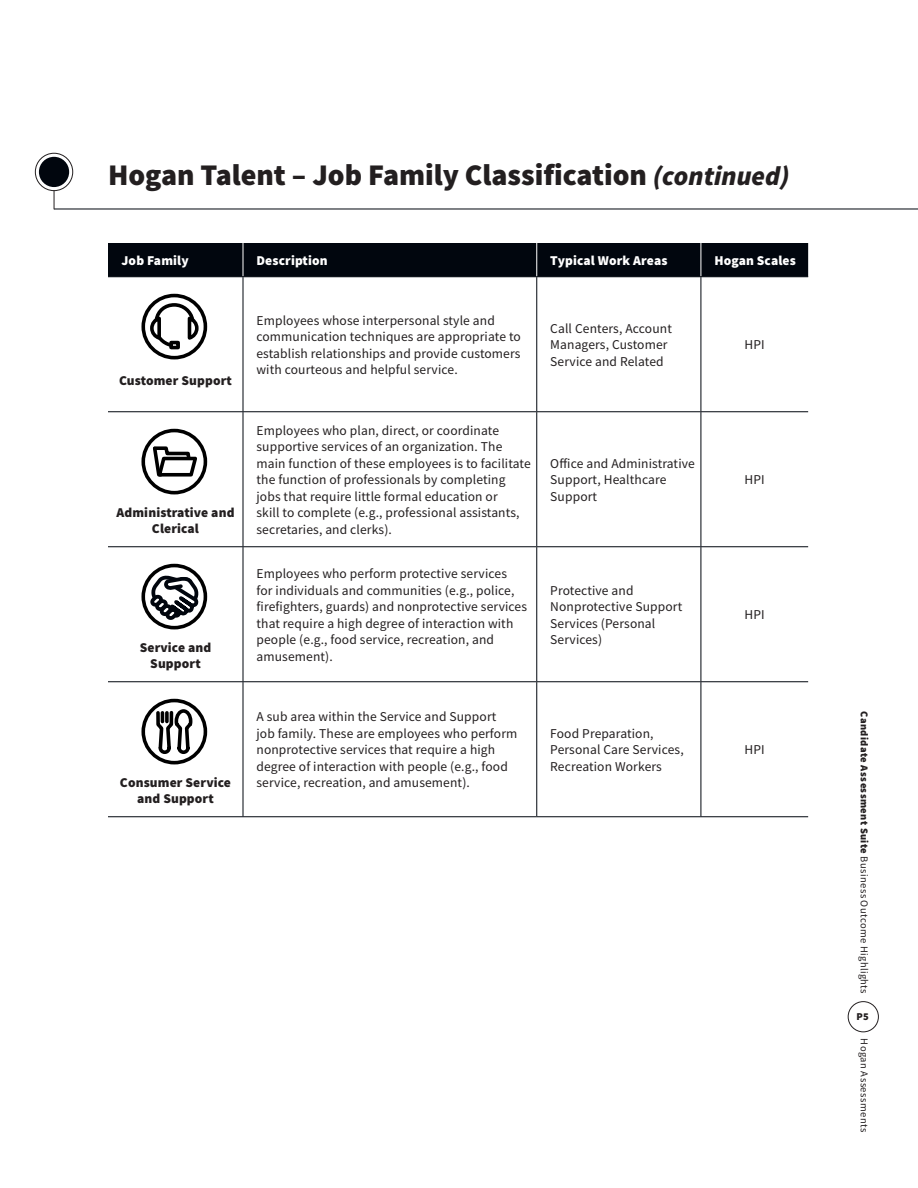
<style>
.page{position:relative;width:918px;height:1188px;background:#fff}
.page>*{position:absolute;margin:0;border:0;box-sizing:border-box;transform-origin:0 0}
.t1{font:900 30px "Source Sans Pro";color:#231f20}
.t2{font:13.5px/16.5px "Source Sans Pro";letter-spacing:.01em;color:#231f20}
.t3{font:900 13.5px/16.5px "Source Sans Pro";letter-spacing:.01em;color:#231f20;text-align:center}
.t4{font:900 13.5px "Source Sans Pro";letter-spacing:.01em;color:#fff}
.t5{font:10.5px "Source Sans Pro";letter-spacing:.04em;color:#231f20}
.t6{font:900 10.5px "Source Sans Pro";color:#231f20}
.s1{font-style:italic;font-size:27px}
.s2{font-weight:900}
</style>
<div class="page">
<div style="left:848px;top:1001px;width:31px;height:31px;border:1px solid #231f20;border-radius:50%"></div>
<hr style="left:54px;top:209px;width:864px;height:1px;background:#01060e">
<div style="left:35px;top:153px;width:38px;height:38px;border:1px solid #231f20;border-radius:50%"></div>
<div style="left:39px;top:157px;width:30px;height:30px;background:#01060e;border-radius:50%"></div>
<svg style="left:54px;top:190px;width:1px;height:19px"></svg>
<div style="left:108px;top:243px;width:700px;height:33px;background:#01060e"></div>
<hr style="left:243px;top:243px;width:1px;height:33px;background:#fff">
<hr style="left:536px;top:243px;width:1px;height:33px;background:#fff">
<hr style="left:701px;top:243px;width:1px;height:33px;background:#fff">
<hr style="left:108px;top:276px;width:135px;height:1px;background:#01060e">
<hr style="left:243px;top:276px;width:294px;height:1px;background:#01060e">
<hr style="left:243px;top:277px;width:1px;height:134px;background:#01060e">
<hr style="left:537px;top:276px;width:164px;height:1px;background:#01060e">
<hr style="left:536px;top:277px;width:1px;height:134px;background:#01060e">
<hr style="left:701px;top:276px;width:107px;height:1px;background:#01060e">
<hr style="left:701px;top:277px;width:1px;height:134px;background:#01060e">
<hr style="left:108px;top:411px;width:135px;height:1px;background:#01060e">
<hr style="left:243px;top:411px;width:294px;height:1px;background:#01060e">
<hr style="left:243px;top:412px;width:1px;height:134px;background:#01060e">
<hr style="left:537px;top:411px;width:164px;height:1px;background:#01060e">
<hr style="left:536px;top:412px;width:1px;height:134px;background:#01060e">
<hr style="left:701px;top:411px;width:107px;height:1px;background:#01060e">
<hr style="left:701px;top:412px;width:1px;height:134px;background:#01060e">
<hr style="left:108px;top:546px;width:135px;height:1px;background:#01060e">
<hr style="left:243px;top:546px;width:294px;height:1px;background:#01060e">
<hr style="left:243px;top:547px;width:1px;height:134px;background:#01060e">
<hr style="left:537px;top:546px;width:164px;height:1px;background:#01060e">
<hr style="left:536px;top:547px;width:1px;height:134px;background:#01060e">
<hr style="left:701px;top:546px;width:107px;height:1px;background:#01060e">
<hr style="left:701px;top:547px;width:1px;height:134px;background:#01060e">
<hr style="left:108px;top:681px;width:135px;height:1px;background:#01060e">
<hr style="left:243px;top:681px;width:294px;height:1px;background:#01060e">
<hr style="left:243px;top:682px;width:1px;height:134px;background:#01060e">
<hr style="left:537px;top:681px;width:164px;height:1px;background:#01060e">
<hr style="left:536px;top:682px;width:1px;height:134px;background:#01060e">
<hr style="left:701px;top:681px;width:107px;height:1px;background:#01060e">
<hr style="left:701px;top:682px;width:1px;height:134px;background:#01060e">
<hr style="left:108px;top:816px;width:135px;height:1px;background:#01060e">
<hr style="left:243px;top:816px;width:294px;height:1px;background:#01060e">
<hr style="left:537px;top:816px;width:164px;height:1px;background:#01060e">
<hr style="left:701px;top:816px;width:107px;height:1px;background:#01060e">
<div style="left:141px;top:294px;width:66px;height:65px;border:4px solid #000;border-radius:50%"></div>
<svg style="left:148px;top:301px;width:52px;height:48px"></svg>
<div style="left:141px;top:429px;width:66px;height:65px;border:4px solid #000;border-radius:50%"></div>
<svg style="left:153px;top:444px;width:47px;height:34px"></svg>
<div style="left:141px;top:564px;width:66px;height:65px;border:4px solid #000;border-radius:50%"></div>
<svg style="left:108px;top:546px;width:93px;height:76px"></svg>
<div style="left:141px;top:699px;width:66px;height:65px;border:4px solid #000;border-radius:50%"></div>
<svg style="left:154px;top:707px;width:41px;height:49px"></svg>
<p class="t1" style="left:108px;top:154px;width:683px">Hogan Talent – Job Family Classification <span class="s1">(continued)</span></p>
<p class="t4" style="left:122px;top:251px;width:69px">Job Family</p>
<p class="t4" style="left:256px;top:251px;width:73px">Description</p>
<p class="t4" style="left:550px;top:251px;width:119px">Typical Work Areas</p>
<p class="t4" style="left:714px;top:251px;width:83px">Hogan Scales</p>
<p class="t3" style="left:119px;top:372px;width:114px">Customer Support</p>
<p class="t3" style="left:116px;top:504px;width:120px">Administrative and<br>Clerical</p>
<p class="t3" style="left:140px;top:639px;width:73px">Service and<br>Support</p>
<p class="t3" style="left:120px;top:774px;width:113px">Consumer Service and Support</p>
<p class="t2" style="left:256px;top:312px;width:266px">Employees whose interpersonal style and communication techniques are appropriate to establish relationships and provide customers with courteous and helpful service.</p>
<p class="t2" style="left:550px;top:320px;width:123px">Call Centers, Account<br>Managers, Customer<br>Service and Related</p>
<p class="t2" style="left:256px;top:422px;width:276px">Employees who plan, direct, or coordinate supportive services of an organization. The main function of these employees is to facilitate the function of professionals by completing jobs that require little formal education or<br>skill to complete (e.g., professional assistants, secretaries, and clerks).</p>
<p class="t2" style="left:256px;top:565px;width:272px">Employees who perform protective services<br>for individuals and communities (e.g., police, firefighters, guards) and nonprotective services that require a high degree of interaction with people (e.g., food service, recreation, and amusement).</p>
<p class="t2" style="left:256px;top:709px;width:262px">A sub area within the Service and Support job family. These are employees who perform nonprotective services that require a high degree of interaction with people (e.g., food service, recreation, and amusement).</p>
<p class="t2" style="left:550px;top:455px;width:146px">Office and Administrative<br>Support, Healthcare<br>Support</p>
<p class="t2" style="left:550px;top:582px;width:133px">Protective and<br>Nonprotective Support<br>Services (Personal<br>Services)</p>
<p class="t2" style="left:550px;top:725px;width:135px">Food Preparation,<br>Personal Care Services,<br>Recreation Workers</p>
<p class="t2" style="left:744px;top:337px;width:22px">HPI</p>
<p class="t2" style="left:744px;top:472px;width:22px">HPI</p>
<p class="t2" style="left:744px;top:607px;width:22px">HPI</p>
<p class="t2" style="left:744px;top:742px;width:22px">HPI</p>
<p class="t5" style="left:871px;top:711px;width:284px;rotate:90deg"><span class="s2">Candidate Assessment Suite</span> Business Outcome Highlights</p>
<p class="t6" style="left:857px;top:1009px;width:14px">P5</p>
<p class="t5" style="left:871px;top:1038px;width:95px;rotate:90deg">Hogan Assessments</p>
</div>
